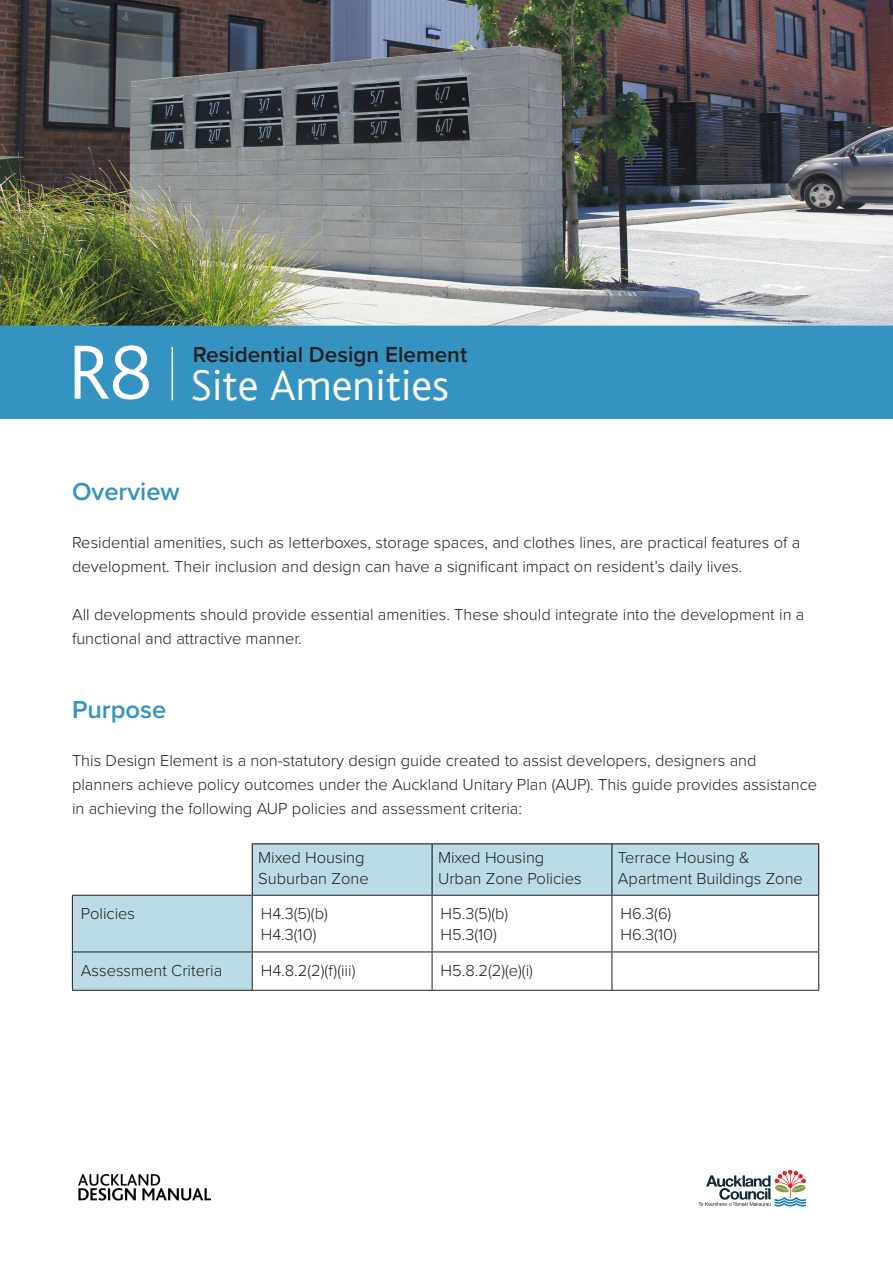
<style>
.page{position:relative;width:893px;height:1263px;background:#fff}
.page>*{position:absolute;margin:0;border:0;box-sizing:border-box;transform-origin:0 0}
.t1{font:300 45px "AC Bliss";color:#fefefd}
.t2{font:600 25.5px "Proxima Nova";color:#3593c2}
.t3{font:600 22.5px "Proxima Nova";color:#231f20}
.t4{font:300 16.5px/24px "Proxima Nova";color:#231f20}
.s1{font-size:80.25px;color:#fff}
</style>
<div class="page">
<img style="left:0;top:1px;width:892px;height:325px">
<img style="left:78px;top:1174px;width:132px;height:27px">
<svg style="left:698px;top:1170px;width:108px;height:36px"></svg>
<div style="left:0;top:326px;width:893px;height:93px;background:#3593c2"></div>
<hr style="left:172px;top:347px;width:1px;height:53px;background:#fff">
<svg style="left:72px;top:844px;width:746px;height:146px"></svg>
<hr style="left:252px;top:843px;width:180px;height:1px;background:#050604">
<hr style="left:252px;top:844px;width:1px;height:51px;background:#050604">
<hr style="left:432px;top:843px;width:180px;height:1px;background:#050604">
<hr style="left:432px;top:844px;width:1px;height:51px;background:#050604">
<hr style="left:612px;top:843px;width:207px;height:1px;background:#050604">
<hr style="left:612px;top:844px;width:1px;height:51px;background:#050604">
<hr style="left:818px;top:844px;width:1px;height:51px;background:#050604">
<hr style="left:432px;top:896px;width:1px;height:55px;background:#231f20">
<hr style="left:612px;top:896px;width:1px;height:55px;background:#231f20">
<hr style="left:252px;top:952px;width:1px;height:38px;background:#231f20">
<hr style="left:432px;top:952px;width:1px;height:38px;background:#231f20">
<hr style="left:612px;top:952px;width:1px;height:38px;background:#231f20">
<hr style="left:818px;top:952px;width:1px;height:38px;background:#231f20">
<hr style="left:252px;top:990px;width:180px;height:1px;background:#231f20">
<hr style="left:432px;top:990px;width:180px;height:1px;background:#231f20">
<hr style="left:612px;top:990px;width:207px;height:1px;background:#231f20">
<hr style="left:252px;top:895px;width:180px;height:1px;background:#231f20">
<hr style="left:252px;top:896px;width:1px;height:55px;background:#231f20">
<hr style="left:432px;top:895px;width:180px;height:1px;background:#231f20">
<hr style="left:612px;top:895px;width:207px;height:1px;background:#231f20">
<hr style="left:818px;top:896px;width:1px;height:55px;background:#231f20">
<hr style="left:252px;top:951px;width:180px;height:1px;background:#231f20">
<hr style="left:432px;top:951px;width:180px;height:1px;background:#231f20">
<hr style="left:612px;top:951px;width:207px;height:1px;background:#231f20">
<hr style="left:72px;top:895px;width:180px;height:1px;background:#231f20">
<hr style="left:72px;top:896px;width:1px;height:55px;background:#231f20">
<hr style="left:72px;top:952px;width:1px;height:38px;background:#231f20">
<hr style="left:72px;top:951px;width:180px;height:1px;background:#231f20">
<hr style="left:72px;top:990px;width:180px;height:1px;background:#231f20">
<h1 class="t1" style="left:68px;top:361px;width:383px"><span class="s1">R8</span> Site Amenities</h1>
<h3 class="t3" style="left:193px;top:337px;width:276px">Residential Design Element</h3>
<p class="t2" style="left:72px;top:472px;width:109px">Overview</p>
<p class="t4" style="left:72px;top:529px;width:730px">Residential amenities, such as letterboxes, storage spaces, and clothes lines, are practical features of a development. Their inclusion and design can have a significant impact on resident’s daily lives.</p>
<p class="t4" style="left:72px;top:601px;width:734px">All developments should provide essential amenities. These should integrate into the development in a functional and attractive manner.</p>
<p class="t2" style="left:72px;top:691px;width:96px">Purpose</p>
<p class="t4" style="left:72px;top:748px;width:747px">This Design Element is a non-statutory design guide created to assist developers, designers and planners achieve policy outcomes under the Auckland Unitary Plan (AUP). This guide provides assistance in achieving the following AUP policies and assessment criteria:</p>
<p class="t4" style="left:258px;top:844px;width:108px">Mixed Housing</p>
<p class="t4" style="left:258px;top:865px;width:112px">Suburban Zone</p>
<p class="t4" style="left:438px;top:844px;width:108px">Mixed Housing</p>
<p class="t4" style="left:438px;top:865px;width:145px">Urban Zone Policies</p>
<p class="t4" style="left:618px;top:846px;width:187px;line-height:21px">Terrace Housing &amp;<br>Apartment Buildings Zone</p>
<p class="t4" style="left:81px;top:900px;width:56px">Policies</p>
<p class="t4" style="left:261px;top:900px;width:69px">H4.3(5)(b)</p>
<p class="t4" style="left:261px;top:921px;width:57px">H4.3(10)</p>
<p class="t4" style="left:441px;top:900px;width:69px">H5.3(5)(b)</p>
<p class="t4" style="left:441px;top:921px;width:58px">H5.3(10)</p>
<p class="t4" style="left:620px;top:900px;width:52px">H6.3(6)</p>
<p class="t4" style="left:620px;top:921px;width:58px">H6.3(10)</p>
<p class="t4" style="left:81px;top:957px;width:143px">Assessment Criteria</p>
<p class="t4" style="left:261px;top:957px;width:96px">H4.8.2(2)(f)(iii)</p>
<p class="t4" style="left:441px;top:957px;width:94px">H5.8.2(2)(e)(i)</p>
</div>
